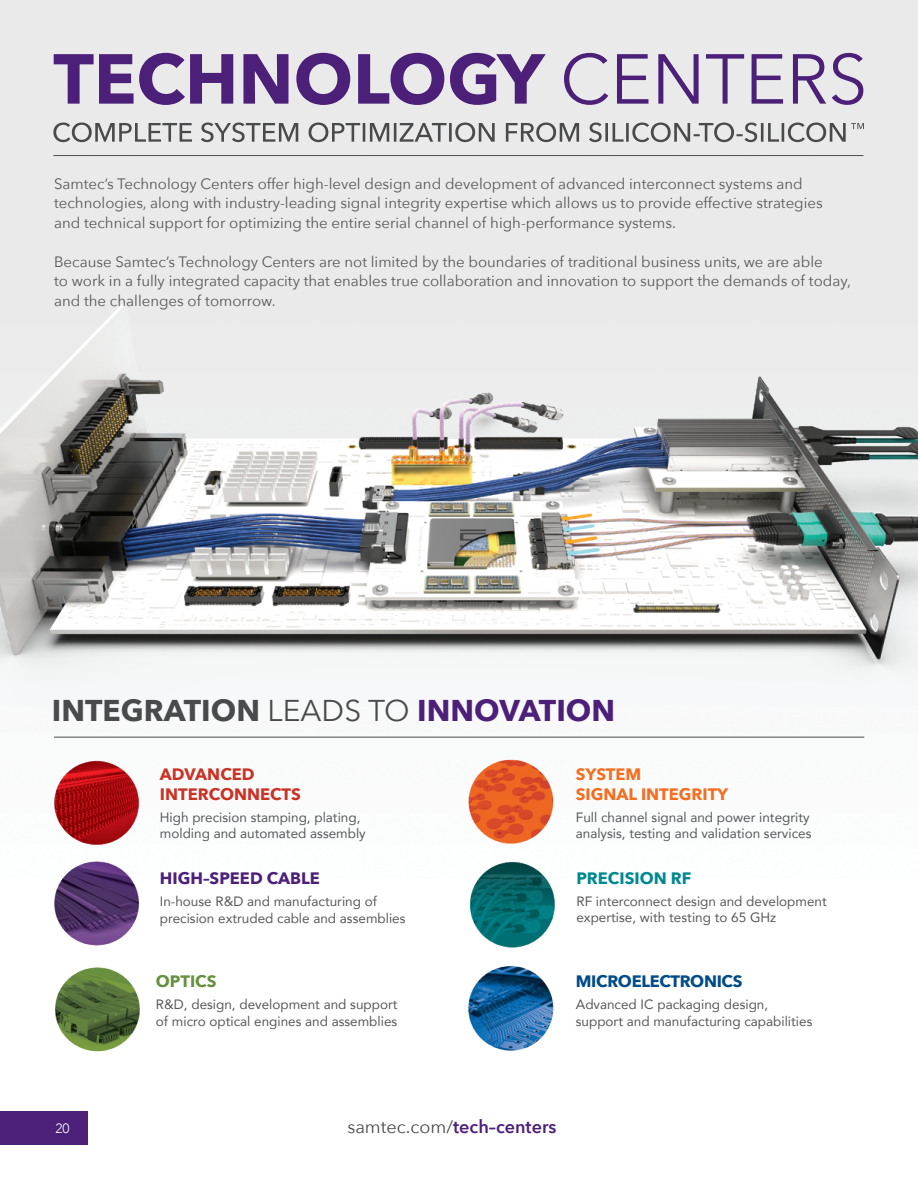
<style>
.page{position:relative;width:918px;height:1188px;background:#fff}
.page>*{position:absolute;margin:0;border:0;box-sizing:border-box;transform-origin:0 0}
.t1{font:700 30px "Avenir Next";color:#494a4b}
.t2{font:600 18px "Avenir Next";color:#4c1f79}
.t3{font:700 16.5px/19.8px "Avenir Next";color:#c93325}
.t4{font:700 16.5px/19.8px "Avenir Next";color:#f36e21}
.t5{font:700 16.5px "Avenir Next";letter-spacing:-.02em;color:#004c88}
.t6{font:700 16.5px "Avenir Next";color:#4c1f79}
.t7{font:700 16.5px "Avenir Next";color:#018991}
.t8{font:700 16.5px "Avenir Next";color:#679040}
.t9{font:15px/19.5px "Avenir Next";color:#57585a}
.t10{font:13.5px/16.5px "Avenir";color:#57585a}
.t11{font:300 13.5px "Avenir";color:#fff}
.s1{font-weight:400}
.s2{color:#4c1f79}
.s3{font-weight:400;color:#494a4b}
</style>
<div class="page">
<img style="left:0;top:0;width:918px;height:1112px">
<img style="left:0;top:170px;width:918px;height:674px">
<svg style="left:54px;top:53px;width:809px;height:52px;background:#ab99bd"></svg>
<hr style="left:53px;top:155px;width:810px;height:1px;background:#494a4b">
<img style="left:49px;top:752px;width:96px;height:98px">
<img style="left:45px;top:859px;width:98px;height:92px">
<img style="left:461px;top:756px;width:99px;height:92px">
<img style="left:465px;top:963px;width:91px;height:89px">
<img style="left:51px;top:962px;width:95px;height:93px">
<img style="left:467px;top:860px;width:90px;height:89px">
<hr style="left:54px;top:737px;width:810px;height:1px;background:#494a4b">
<svg style="left:53px;top:123px;width:811px;height:19px;background:#b6b7b7"></svg>
<div style="left:0;top:1112px;width:88px;height:33px;background:#4c1f79"></div>
<p class="t9" style="left:54px;top:173px;width:770px">Samtec’s Technology Centers offer high-level design and development of advanced interconnect systems and technologies, along with industry-leading signal integrity expertise which allows us to provide effective strategies and technical support for optimizing the entire serial channel of high-performance systems.</p>
<p class="t9" style="left:54px;top:251px;width:798px">Because Samtec’s Technology Centers are not limited by the boundaries of traditional business units, we are able<br>to work in a fully integrated capacity that enables true collaboration and innovation to support the demands of today, and the challenges of tomorrow.</p>
<h1 class="t1" style="left:52px;top:684px;width:565px">INTEGRATION <span class="s1">LEADS TO</span> <span class="s2">INNOVATION</span></h1>
<p class="t11" style="left:56px;top:1120px;width:16px">20</p>
<p class="t3" style="left:160px;top:764px;width:142px">ADVANCED<br>INTERCONNECTS</p>
<p class="t10" style="left:160px;top:809px;width:207px">High precision stamping, plating, molding and automated assembly</p>
<p class="t6" style="left:160px;top:864px;width:161px">HIGH–SPEED CABLE</p>
<p class="t10" style="left:160px;top:893px;width:247px">In-house R&amp;D and manufacturing of precision extruded cable and assemblies</p>
<p class="t8" style="left:156px;top:967px;width:62px">OPTICS</p>
<p class="t10" style="left:156px;top:996px;width:243px">R&amp;D, design, development and support of micro optical engines and assemblies</p>
<p class="t4" style="left:576px;top:764px;width:154px">SYSTEM<br>SIGNAL INTEGRITY</p>
<p class="t10" style="left:576px;top:809px;width:237px">Full channel signal and power integrity analysis, testing and validation services</p>
<p class="t7" style="left:576px;top:864px;width:116px">PRECISION RF</p>
<p class="t10" style="left:576px;top:893px;width:252px">RF interconnect design and development expertise, with testing to 65 GHz</p>
<p class="t5" style="left:576px;top:967px;width:168px">MICROELECTRONICS</p>
<p class="t10" style="left:576px;top:996px;width:238px">Advanced IC packaging design, support and manufacturing capabilities</p>
<p class="t2" style="left:347px;top:1111px;width:211px"><span class="s3">samtec.com/</span>tech–centers</p>
</div>
